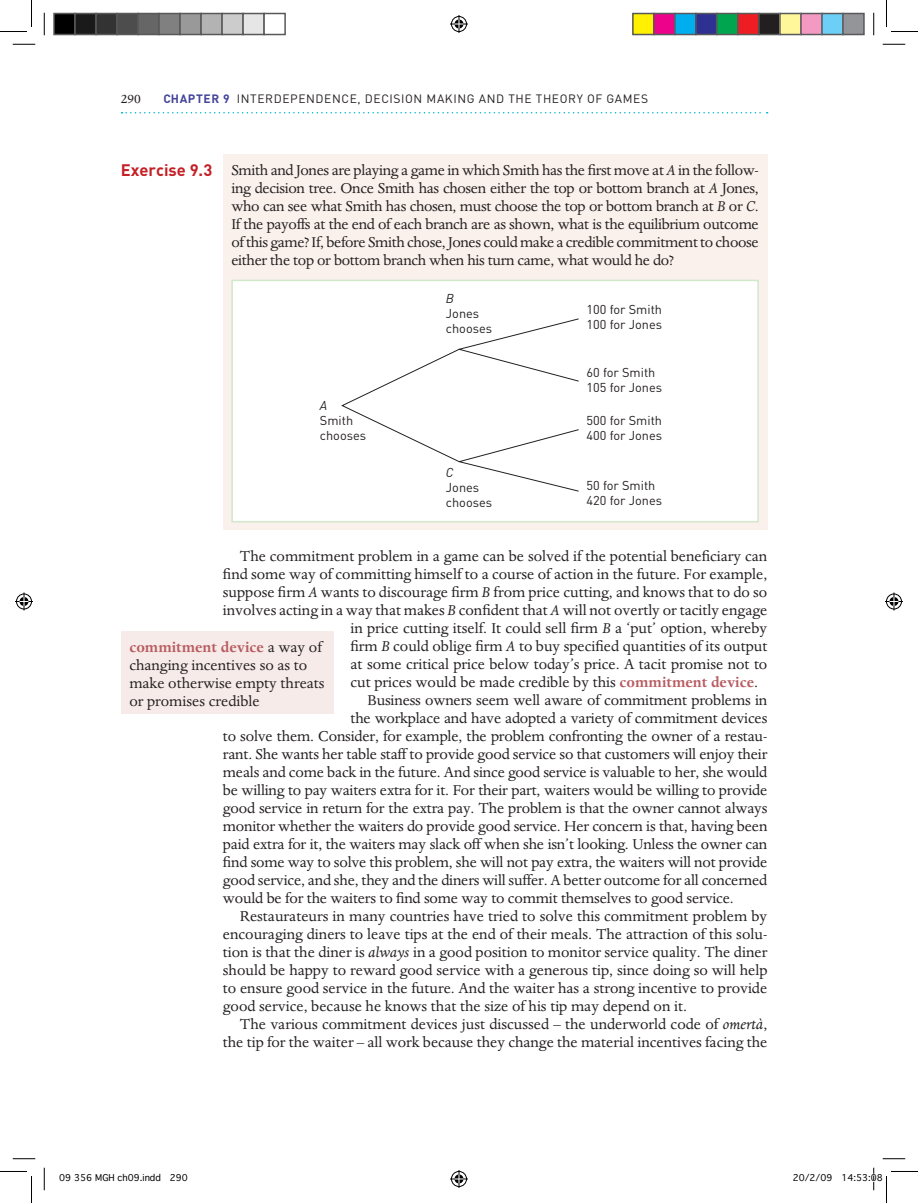
<style>
.page{position:relative;width:918px;height:1203px;background:#fff}
.page>*{position:absolute;margin:0;border:0;box-sizing:border-box;transform-origin:0 0}
.para{font:16.5px/18px "Dante";letter-spacing:-.01em;color:#231f20;text-align:justify}
.exerciset{font:16.5px/18px "Dante";letter-spacing:-.02em;color:#231f20;text-align:justify}
.keyt{font:16.5px/18px "Dante";color:#231f20}
.exerciseh{font:700 16.5px "DIN";color:#c42026}
.t1{font:15px "Dante";color:#231f20}
.t2{font:12.75px/15px "DIN";color:#231f20}
.t3{font:12px "DIN";letter-spacing:.05em;color:#231f20}
.t4{font:9px "Geneva";color:#000}
.s1{font-weight:700;color:#44449c}
.s2{font-style:italic}
.s3{font-weight:700;color:#b85c61}
</style>
<div class="page">
<svg style="left:122px;top:112px;width:645px;height:1px"></svg>
<div style="left:121px;top:631px;width:212px;height:83px;background:#f6ebe8"></div>
<div style="left:223px;top:155px;width:544px;height:375px;background:#faf1ec"></div>
<div style="left:232px;top:280px;width:526px;height:241px;background:#fff"></div>
<svg style="left:341px;top:318px;width:238px;height:174px"></svg>
<div style="left:231px;top:280px;width:528px;height:242px;border:2px solid #d1e8ca"></div>
<svg style="left:13px;top:44px;width:22px;height:1px"></svg>
<svg style="left:882px;top:44px;width:23px;height:1px"></svg>
<svg style="left:13px;top:1158px;width:22px;height:1px"></svg>
<svg style="left:882px;top:1158px;width:23px;height:1px"></svg>
<svg style="left:44px;top:13px;width:1px;height:22px"></svg>
<svg style="left:44px;top:1167px;width:1px;height:23px"></svg>
<svg style="left:873px;top:13px;width:1px;height:22px"></svg>
<svg style="left:0;top:0;width:32px;height:32px"></svg>
<svg style="left:0;top:1171px;width:32px;height:32px"></svg>
<svg style="left:886px;top:0;width:32px;height:32px"></svg>
<svg style="left:450px;top:15px;width:18px;height:18px"></svg>
<svg style="left:450px;top:1170px;width:18px;height:18px"></svg>
<svg style="left:15px;top:592px;width:18px;height:18px"></svg>
<svg style="left:885px;top:592px;width:18px;height:18px"></svg>
<div style="left:54px;top:14px;width:21px;height:21px;background:#000"></div>
<div style="left:53px;top:13px;width:23px;height:22px;border:2px solid #595959"></div>
<div style="left:75px;top:14px;width:21px;height:21px;background:#1a1a1a"></div>
<div style="left:74px;top:13px;width:23px;height:22px;border:2px solid #595959"></div>
<div style="left:96px;top:14px;width:21px;height:21px;background:#333"></div>
<div style="left:95px;top:13px;width:23px;height:22px;border:2px solid #595959"></div>
<div style="left:117px;top:14px;width:21px;height:21px;background:#4d4d4d"></div>
<div style="left:116px;top:13px;width:23px;height:22px;border:2px solid #595959"></div>
<div style="left:138px;top:14px;width:21px;height:21px;background:#666"></div>
<div style="left:137px;top:13px;width:23px;height:22px;border:2px solid #595959"></div>
<div style="left:159px;top:14px;width:21px;height:21px;background:#808080"></div>
<div style="left:158px;top:13px;width:23px;height:22px;border:2px solid #595959"></div>
<div style="left:180px;top:14px;width:21px;height:21px;background:#999"></div>
<div style="left:179px;top:13px;width:23px;height:22px;border:2px solid #595959"></div>
<div style="left:201px;top:14px;width:21px;height:21px;background:#b3b3b3"></div>
<div style="left:200px;top:13px;width:23px;height:22px;border:2px solid #595959"></div>
<div style="left:222px;top:14px;width:21px;height:21px;background:#ccc"></div>
<div style="left:221px;top:13px;width:23px;height:22px;border:2px solid #595959"></div>
<div style="left:243px;top:14px;width:21px;height:21px;background:#e6e6e6"></div>
<div style="left:242px;top:13px;width:23px;height:22px;border:2px solid #595959"></div>
<div style="left:263px;top:13px;width:23px;height:22px;border:2px solid #595959"></div>
<div style="left:633px;top:14px;width:21px;height:21px;background:#fff101"></div>
<div style="left:632px;top:13px;width:22px;height:22px;border:2px solid #595959"></div>
<div style="left:654px;top:14px;width:21px;height:21px;background:#ed028c"></div>
<div style="left:653px;top:13px;width:22px;height:22px;border:2px solid #595959"></div>
<div style="left:675px;top:14px;width:21px;height:21px;background:#00aeef"></div>
<div style="left:674px;top:13px;width:22px;height:22px;border:2px solid #595959"></div>
<div style="left:696px;top:14px;width:21px;height:21px;background:#2e3092"></div>
<div style="left:695px;top:13px;width:22px;height:22px;border:2px solid #595959"></div>
<div style="left:717px;top:14px;width:21px;height:21px;background:#00a54f"></div>
<div style="left:716px;top:13px;width:22px;height:22px;border:2px solid #595959"></div>
<div style="left:738px;top:14px;width:21px;height:21px;background:#ee1d23"></div>
<div style="left:737px;top:13px;width:22px;height:22px;border:2px solid #595959"></div>
<div style="left:759px;top:14px;width:21px;height:21px;background:#231f20"></div>
<div style="left:758px;top:13px;width:22px;height:22px;border:2px solid #595959"></div>
<div style="left:780px;top:14px;width:21px;height:21px;background:#fff79a"></div>
<div style="left:779px;top:13px;width:22px;height:22px;border:2px solid #595959"></div>
<div style="left:801px;top:14px;width:21px;height:21px;background:#f499c2"></div>
<div style="left:800px;top:13px;width:22px;height:22px;border:2px solid #595959"></div>
<div style="left:822px;top:14px;width:21px;height:21px;background:#6bcff6"></div>
<div style="left:821px;top:13px;width:22px;height:22px;border:2px solid #595959"></div>
<div style="left:843px;top:14px;width:21px;height:21px;background:#939598"></div>
<div style="left:842px;top:13px;width:22px;height:22px;border:2px solid #595959"></div>
<svg style="left:873px;top:1167px;width:45px;height:36px"></svg>
<p class="t1" style="left:121px;top:91px;width:22px">290</p>
<p class="t3" style="left:163px;top:92px;width:486px"><span class="s1">CHAPTER 9</span> Interdependence, Decision Maki ng and the Theory of Games</p>
<p class="exerciseh" style="left:121px;top:159px;width:93px">Exercise 9.3</p>
<p class="exerciset" style="left:231px;top:161px;width:529px">Smith and Jones are playing a game in which Smith has the first move at <span class="s2">A</span> in the follow&shy;ing decision tree. Once Smith has chosen either the top or bottom branch at <span class="s2">A</span> Jones, who can see what Smith has chosen, must choose the top or bottom branch at <span class="s2">B</span> or <span class="s2">C</span>.<br>If the payoffs at the end of each branch are as shown, what is the equilibrium outcome of this game? If, before Smith chose, Jones could make a credible commitment to choose either the top or bottom branch when his turn came, what would he do?</p>
<p class="t2" style="left:320px;top:398px;width:48px"><span class="s2">A<br></span>Smith chooses</p>
<p class="t2" style="left:446px;top:291px;width:48px"><span class="s2">B<br></span>Jones chooses</p>
<p class="t2" style="left:446px;top:464px;width:48px"><span class="s2">C<br></span>Jones chooses</p>
<p class="t2" style="left:586px;top:301px;width:77px">100 for Smith<br>100 for Jones</p>
<p class="t2" style="left:586px;top:364px;width:77px">60 for Smith<br>105 for Jones</p>
<p class="t2" style="left:586px;top:412px;width:77px">500 for Smith<br>400 for Jones</p>
<p class="t2" style="left:586px;top:478px;width:77px">50 for Smith<br>420 for Jones</p>
<p class="para" style="left:240px;top:547px;width:529px">The commitment problem in a game can be solved if the potential beneficiary can</p>
<p class="para" style="left:223px;top:565px;width:546px">find some way of committing himself to a course of action in the future. For example,</p>
<p class="para" style="left:223px;top:583px;width:546px">suppose firm <span class="s2">A</span> wants to discourage firm <span class="s2">B</span> from price cutting, and knows that to do so</p>
<p class="para" style="left:223px;top:601px;width:546px">involves acting in a way that makes <span class="s2">B</span> confident that <span class="s2">A</span> will not overtly or tacitly engage</p>
<p class="para" style="left:350px;top:619px;width:418px">in price cutting itself. It could sell firm <span class="s2">B</span> a ‘put’ option, whereby</p>
<p class="para" style="left:350px;top:637px;width:418px">firm <span class="s2">B</span> could oblige firm <span class="s2">A</span> to buy specified quantities of its output</p>
<p class="para" style="left:350px;top:655px;width:418px">at some critical price below today’s price. A tacit promise not to</p>
<p class="para" style="left:350px;top:673px;width:409px">cut prices would be made credible by this <span class="s3">commitment device</span>.</p>
<p class="para" style="left:367px;top:691px;width:401px">Business owners seem well aware of commitment problems in</p>
<p class="para" style="left:350px;top:709px;width:418px">the workplace and have adopted a variety of commitment devices</p>
<p class="para" style="left:223px;top:727px;width:546px">to solve them. Consider, for example, the problem confronting the owner of a restau-</p>
<p class="para" style="left:223px;top:745px;width:546px">rant. She wants her table staff to provide good service so that customers will enjoy their</p>
<p class="para" style="left:223px;top:763px;width:546px">meals and come back in the future. And since good service is valuable to her, she would</p>
<p class="para" style="left:223px;top:781px;width:546px">be willing to pay waiters extra for it. For their part, waiters would be willing to provide</p>
<p class="para" style="left:223px;top:799px;width:546px">good service in return for the extra pay. The problem is that the owner cannot always</p>
<p class="para" style="left:223px;top:817px;width:546px">monitor whether the waiters do provide good service. Her concern is that, having been</p>
<p class="para" style="left:223px;top:835px;width:546px">paid extra for it, the waiters may slack off when she isn’t looking. Unless the owner can</p>
<p class="para" style="left:223px;top:853px;width:546px">find some way to solve this problem, she will not pay extra, the waiters will not provide</p>
<p class="para" style="left:223px;top:871px;width:546px">good service, and she, they and the diners will suffer. A better outcome for all concerned</p>
<p class="para" style="left:223px;top:889px;width:512px">would be for the waiters to find some way to commit themselves to good service.</p>
<p class="para" style="left:223px;top:907px;width:546px;text-indent:17px">Restaurateurs in many countries have tried to solve this commitment problem by encouraging diners to leave tips at the end of their meals. The attraction of this solu&shy;tion is that the diner is <span class="s2">always</span> in a good position to monitor service quality. The diner should be happy to reward good service with a generous tip, since doing so will help to ensure good service in the future. And the waiter has a strong incentive to provide good service, because he knows that the size of his tip may depend on it.</p>
<p class="para" style="left:223px;top:1015px;width:546px;text-align:right">The various commitment devices just discussed – the underworld code of <span class="s2">omertà</span>, the tip for the waiter – all work because they change the material incentives facing the</p>
<p class="keyt" style="left:129px;top:638px;width:197px"><span class="s3">commitment device</span> a way of changing incentives so as to make otherwise empty threats or promises credible</p>
<p class="t4" style="left:59px;top:1170px;width:130px">09 356 MGH ch09.indd 290</p>
<p class="t4" style="left:792px;top:1170px;width:92px">20/2/09 14:53:08</p>
</div>
